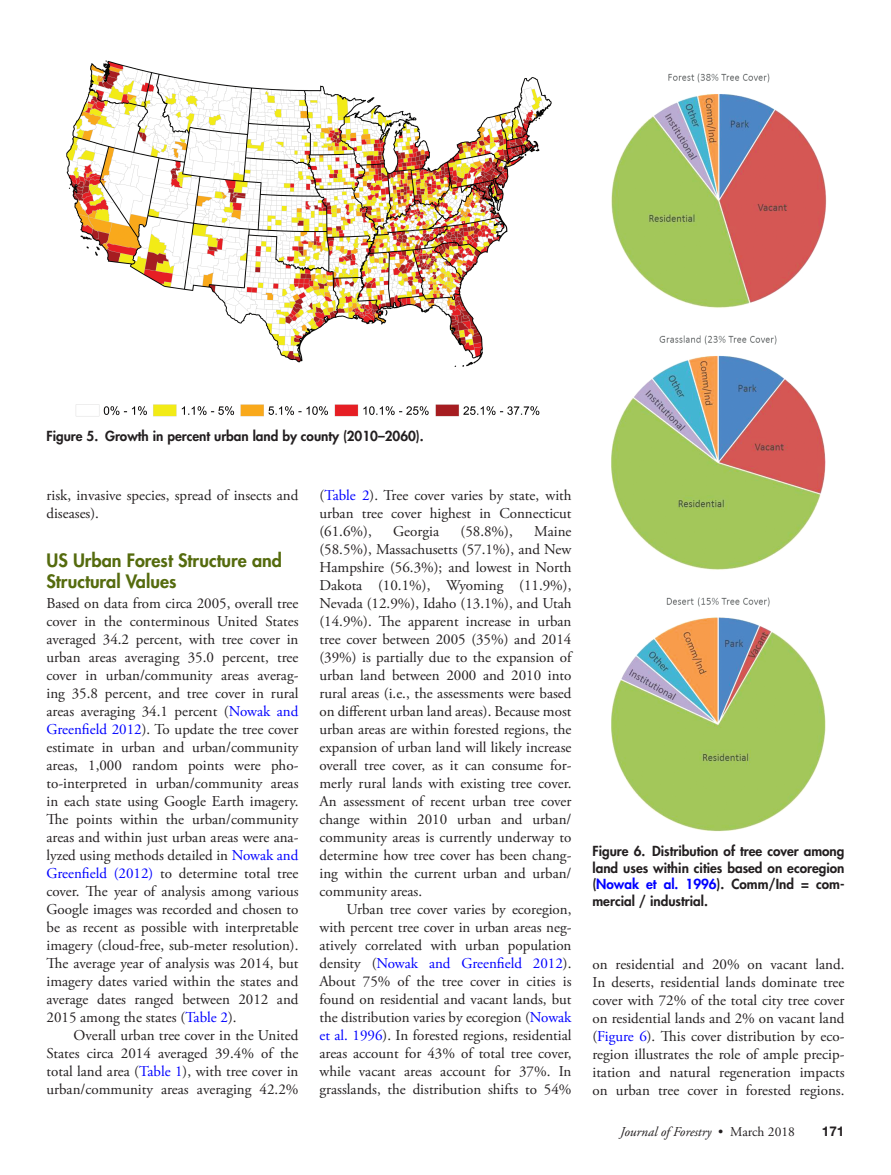
<style>
.page{position:relative;width:891px;height:1175px;background:#fff}
.page>*{position:absolute;margin:0;border:0;box-sizing:border-box;transform-origin:0 0}
.t1{font:800 18px/21px "Futura Std";color:#556b0e}
.t2{font:15px/18px "Adobe Garamond Pro";color:#231f20;text-align:justify}
.t3{font:800 13.5px/16.5px "Futura Std";color:#231f20;text-align:justify}
.t4{font:italic 13.5px "Adobe Garamond Pro";color:#231f20}
.t5{font:700 13.5px "Helvetica Neue LT Std";color:#231f20}
.s1{color:#00f}
.s2{font-style:normal}
</style>
<div class="page">
<img style="left:66px;top:61px;width:486px;height:356px">
<img style="left:611px;top:73px;width:215px;height:759px">
<p class="t3" style="left:46px;top:428px;width:379px">Figure 5. Growth in percent urban land by county (2010–2060).</p>
<p class="t2" style="left:46px;top:486px;width:253px">risk, invasive species, spread of insects and diseases).</p>
<p class="t1" style="left:46px;top:550px;width:237px">US Urban Forest Structure and<br>Structural Values</p>
<p class="t2" style="left:46px;top:594px;width:254px">Based on data from circa 2005, overall tree cover in the conterminous United States averaged 34.2 percent, with tree cover in urban areas averaging 35.0 percent, tree cover in urban/community areas averag&shy;ing 35.8 percent, and tree cover in rural areas averaging 34.1 percent (<span class="s1">Nowak and Greenfield 2012</span>). To update the tree cover estimate in urban and urban/community areas, 1,000 random points were pho&shy;to-interpreted in urban/community areas in each state using Google Earth imagery.<br>The points within the urban/community areas and within just urban areas were ana&shy;lyzed using methods detailed in <span class="s1">Nowak and Greenfield (2012)</span> to determine total tree cover. The year of analysis among various Google images was recorded and chosen to be as recent as possible with interpretable imagery (cloud-free, sub-meter resolution).<br>The average year of analysis was 2014, but imagery dates varied within the states and average dates ranged between 2012 and 2015 among the states (<span class="s1">Table 2</span>).</p>
<p class="t2" style="left:46px;top:1026px;width:254px;text-indent:27px">Overall urban tree cover in the United States circa 2014 averaged 39.4% of the total land area (<span class="s1">Table 1</span>), with tree cover in urban/community areas averaging 42.2%</p>
<p class="t2" style="left:320px;top:486px;width:254px">(<span class="s1">Table 2</span>). Tree cover varies by state, with urban tree cover highest in Connecticut (61.6%),</p>
<p class="t2" style="left:393px;top:522px;width:48px">Georgia</p>
<p class="t2" style="left:461px;top:522px;width:54px">(58.8%),</p>
<p class="t2" style="left:320px;top:522px;width:255px;text-indent:215px">Maine (58.5%), Massachusetts (57.1%), and New Hampshire (56.3%); and lowest in North Dakota (10.1%), Wyoming (11.9%), Nevada (12.9%), Idaho (13.1%), and Utah (14.9%). The apparent increase in urban tree cover between 2005 (35%) and 2014 (39%) is partially due to the expansion of urban land between 2000 and 2010 into rural areas (i.e., the assessments were based on different urban land areas). Because most urban areas are within forested regions, the expansion of urban land will likely increase overall tree cover, as it can consume for&shy;merly rural lands with existing tree cover.<br>An assessment of recent urban tree cover change within 2010 urban and urban/ community areas is currently underway to determine how tree cover has been chang&shy;ing within the current urban and urban/ community areas.</p>
<p class="t2" style="left:320px;top:900px;width:254px;text-indent:27px">Urban tree cover varies by ecoregion, with percent tree cover in urban areas neg&shy;atively correlated with urban population density (<span class="s1">Nowak and Greenfield 2012</span>).<br>About 75% of the tree cover in cities is found on residential and vacant lands, but the distribution varies by ecoregion (<span class="s1">Nowak et al. 1996</span>). In forested regions, residential areas account for 43% of total tree cover, while vacant areas account for 37%. In grasslands, the distribution shifts to 54%</p>
<p class="t3" style="left:592px;top:843px;width:254px">Figure 6. Distribution of tree cover among land uses within cities based on ecoregion (<span class="s1">Nowak et al. 1996</span>). Comm/Ind = com&shy;mercial / industrial.</p>
<p class="t2" style="left:592px;top:955px;width:254px">on residential and 20% on vacant land.<br>In deserts, residential lands dominate tree cover with 72% of the total city tree cover on residential lands and 2% on vacant land (<span class="s1">Figure 6</span>). This cover distribution by eco&shy;region illustrates the role of ample precip&shy;itation and natural regeneration impacts on urban tree cover in forested regions.</p>
<p class="t4" style="left:620px;top:1123px;width:176px">Journal of Forestry <span class="s2">• March 2018</span></p>
<p class="t5" style="left:822px;top:1122px;width:24px">171</p>
</div>
